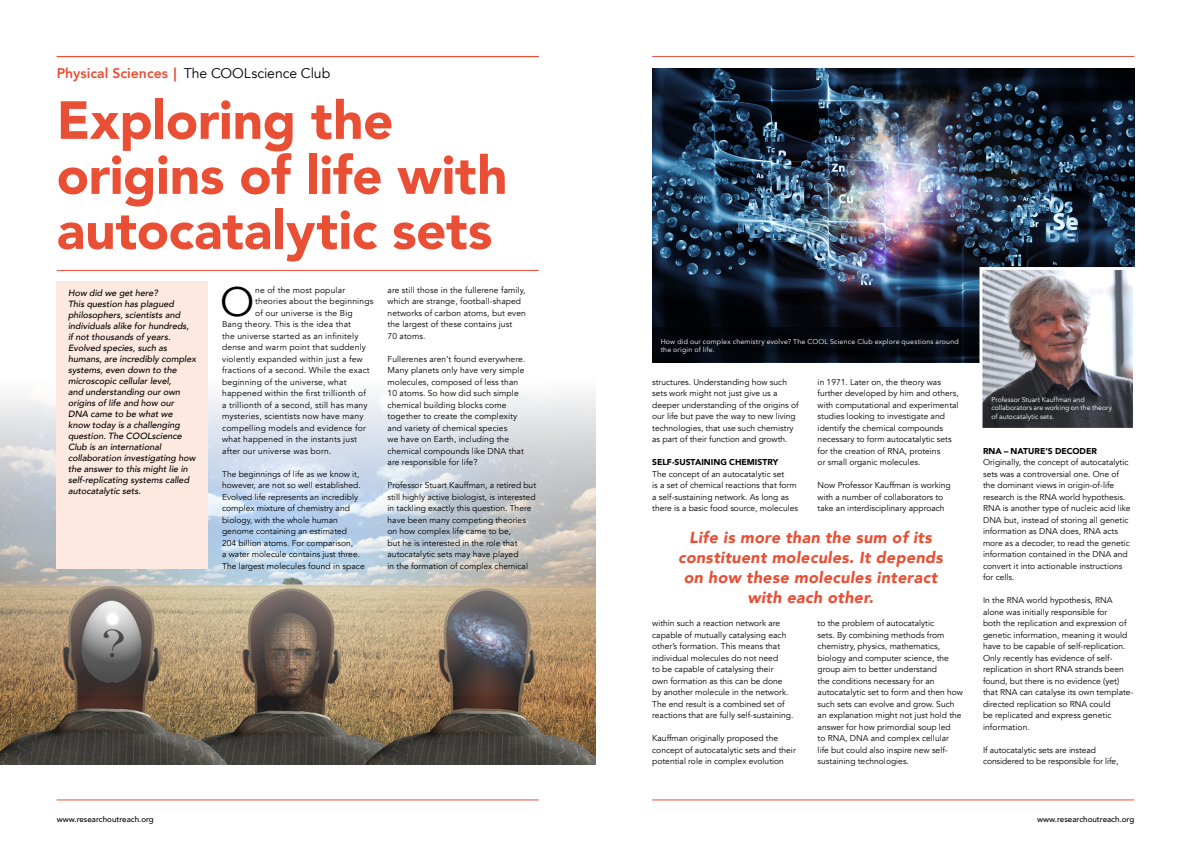
<style>
.page{position:relative;width:1191px;height:842px;background:#fff}
.page>*{position:absolute;margin:0;border:0;box-sizing:border-box;transform-origin:0 0}
.t1{font:900 53px/55px "Avenir";letter-spacing:-.005em;color:#e94f35}
.t2{font:41px "Avenir";color:#000}
.t3{font:italic 900 16px/20px "Avenir";letter-spacing:.02em;color:#e94f35;text-align:center}
.t4{font:14px "Avenir";letter-spacing:-.005em;color:#000}
.t5{font:italic 500 9px/11px "Avenir";color:#000}
.t6{font:8.5px/11.5px "Avenir";color:#000}
.t7{font:8.5px "Avenir";letter-spacing:.02em;color:#000}
.t8{font:900 8.5px "Avenir";color:#000}
.t9{font:500 8px "Avenir";color:#000}
.t10{font:7px/8.5px "Avenir";letter-spacing:.025em;color:#fff}
.t11{font:7px/8.5px "Avenir";letter-spacing:-.005em;color:#fff}
.s1{font-weight:800;color:#e94f35}
.s2{font-weight:900;color:#e94f35}
</style>
<div class="page">
<hr style="left:652px;top:800px;width:482px;height:1px;background:#e94f35">
<hr style="left:652px;top:56px;width:482px;height:1px;background:#e94f35">
<img style="left:0;top:695px;width:595px;height:69px">
<svg style="left:0;top:269px;width:595px;height:426px"></svg>
<hr style="left:57px;top:270px;width:482px;height:1px;background:#e94f35">
<hr style="left:57px;top:56px;width:482px;height:1px;background:#e94f35">
<div style="left:57px;top:282px;width:151px;height:287px;background:#fde9df"></div>
<hr style="left:57px;top:800px;width:482px;height:1px;background:#e94f35">
<img style="left:652px;top:68px;width:482px;height:295px">
<img style="left:983px;top:271px;width:149px;height:156px">
<div style="left:979px;top:267px;width:157px;height:164px;border:3px solid #fff"></div>
<svg style="left:652px;top:327px;width:327px;height:35px;background:#03070d"></svg>
<h3 class="t4" style="left:57px;top:65px;width:275px"><span class="s1">Physical Sciences</span><span class="s2">︱</span>The COOLscience Club</h3>
<h1 class="t1" style="left:57px;top:91px;width:452px">Exploring the origins of life with autocatalytic sets</h1>
<h2 class="t2" style="left:220px;top:277px;width:36px">O</h2>
<p class="t7" style="left:255px;top:285px;width:91px">ne of the most popular</p>
<p class="t5" style="left:68px;top:288px;width:129px">How did we get here?<br>This question has plagued philosophers, scientists and individuals alike for hundreds, if not thousands of years.<br>Evolved species, such as humans, are incredibly complex systems, even down to the microscopic cellular level,<br>and understanding our own origins of life and how our<br>DNA came to be what we know today is a challenging question. The COOLscience<br>Club is an international collaboration investigating how the answer to this might lie in self-replicating systems called autocatalytic sets.</p>
<p class="t6" style="left:387px;top:284px;width:140px">are still those in the fullerene family, which are strange, football-shaped networks of carbon atoms, but even the largest of these contains just<br>70 atoms.</p>
<p class="t7" style="left:255px;top:296px;width:120px">theories about the beginnings</p>
<p class="t7" style="left:255px;top:308px;width:99px">of our universe is the Big</p>
<p class="t7" style="left:222px;top:319px;width:130px">Bang theory. This is the idea that</p>
<p class="t7" style="left:222px;top:331px;width:138px">the universe started as an infinitely</p>
<p class="t7" style="left:222px;top:342px;width:145px">dense and warm point that suddenly</p>
<p class="t7" style="left:222px;top:354px;width:142px">violently expanded within just a few</p>
<p class="t7" style="left:222px;top:365px;width:149px">fractions of a second. While the exact</p>
<p class="t7" style="left:222px;top:377px;width:126px">beginning of the universe, what</p>
<p class="t7" style="left:222px;top:388px;width:145px">happened within the first trillionth of</p>
<p class="t7" style="left:222px;top:400px;width:147px">a trillionth of a second, still has many</p>
<p class="t7" style="left:222px;top:411px;width:143px">mysteries, scientists now have many</p>
<p class="t7" style="left:222px;top:423px;width:145px">compelling models and evidence for</p>
<p class="t7" style="left:222px;top:434px;width:136px">what happened in the instants just</p>
<p class="t7" style="left:222px;top:446px;width:111px">after our universe was born.</p>
<p class="t6" style="left:222px;top:468px;width:144px">The beginnings of life as we know it, however, are not so well established.<br>Evolved life represents an incredibly complex mixture of chemistry and biology, with the whole human genome containing an estimated<br>204 billion atoms. For comparison,<br>a water molecule contains just three.<br>The largest molecules found in space</p>
<p class="t6" style="left:387px;top:353px;width:139px">Fullerenes aren’t found everywhere.<br>Many planets only have very simple molecules, composed of less than<br>10 atoms. So how did such simple chemical building blocks come together to create the complexity and variety of chemical species<br>we have on Earth, including the chemical compounds like DNA that are responsible for life?</p>
<p class="t6" style="left:387px;top:480px;width:150px">Professor Stuart Kauffman, a retired but still highly active biologist, is interested in tackling exactly this question. There have been many competing theories on how complex life came to be,<br>but he is interested in the role that autocatalytic sets may have played<br>in the formation of complex chemical</p>
<p class="t10" style="left:660px;top:337px;width:300px">How did our complex chemistry evolve? The COOL Science Club explore questions around the origin of life.</p>
<p class="t6" style="left:652px;top:376px;width:148px">structures. Understanding how such sets work might not just give us a deeper understanding of the origins of our life but pave the way to new living technologies, that use such chemistry as part of their function and growth.</p>
<p class="t8" style="left:652px;top:455px;width:128px">SELF-SUSTAINING CHEMISTRY</p>
<p class="t6" style="left:652px;top:468px;width:147px">The concept of an autocatalytic set<br>is a set of chemical reactions that form a self-sustaining network. As long as there is a basic food source, molecules</p>
<p class="t6" style="left:817px;top:376px;width:143px">in 1971. Later on, the theory was further developed by him and others, with computational and experimental studies looking to investigate and identify the chemical compounds necessary to form autocatalytic sets for the creation of RNA, proteins<br>or small organic molecules.</p>
<p class="t6" style="left:817px;top:480px;width:135px">Now Professor Kauffman is working with a number of collaborators to take an interdisciplinary approach</p>
<h3 class="t3" style="left:678px;top:528px;width:266px">Life is more than the sum of its constituent molecules. It depends on how these molecules interact with each other.</h3>
<p class="t6" style="left:652px;top:618px;width:143px">within such a reaction network are capable of mutually catalysing each other’s formation. This means that individual molecules do not need<br>to be capable of catalysing their<br>own formation as this can be done by another molecule in the network.<br>The end result is a combined set of reactions that are fully self-sustaining.</p>
<p class="t6" style="left:652px;top:733px;width:145px">Kauffman originally proposed the concept of autocatalytic sets and their potential role in complex evolution</p>
<p class="t6" style="left:817px;top:618px;width:147px">to the problem of autocatalytic<br>sets. By combining methods from chemistry, physics, mathematics, biology and computer science, the group aim to better understand<br>the conditions necessary for an autocatalytic set to form and then how such sets can evolve and grow. Such an explanation might not just hold the answer for how primordial soup led<br>to RNA, DNA and complex cellular<br>life but could also inspire new self&shy;sustaining technologies.</p>
<p class="t11" style="left:991px;top:395px;width:122px">Professor Stuart Kauffman and collaborators are working on the theory of autocatalytic sets.</p>
<p class="t8" style="left:983px;top:444px;width:115px">RNA – NATURE’S DECODER</p>
<p class="t6" style="left:983px;top:457px;width:149px">Originally, the concept of autocatalytic sets was a controversial one. One of the dominant views in origin-of-life research is the RNA world hypothesis.<br>RNA is another type of nucleic acid like DNA but, instead of storing all genetic information as DNA does, RNA acts more as a decoder, to read the genetic information contained in the DNA and convert it into actionable instructions for cells.</p>
<p class="t6" style="left:983px;top:595px;width:152px">In the RNA world hypothesis, RNA alone was initially responsible for<br>both the replication and expression of genetic information, meaning it would have to be capable of self-replication.<br>Only recently has evidence of self&shy;replication in short RNA strands been found, but there is no evidence (yet) that RNA can catalyse its own template&shy;directed replication so RNA could<br>be replicated and express genetic information.</p>
<p class="t6" style="left:983px;top:744px;width:137px">If autocatalytic sets are instead considered to be responsible for life,</p>
<p class="t9" style="left:57px;top:812px;width:99px">www.researchoutreach.org</p>
<p class="t9" style="left:1037px;top:812px;width:99px">www.researchoutreach.org</p>
</div>
